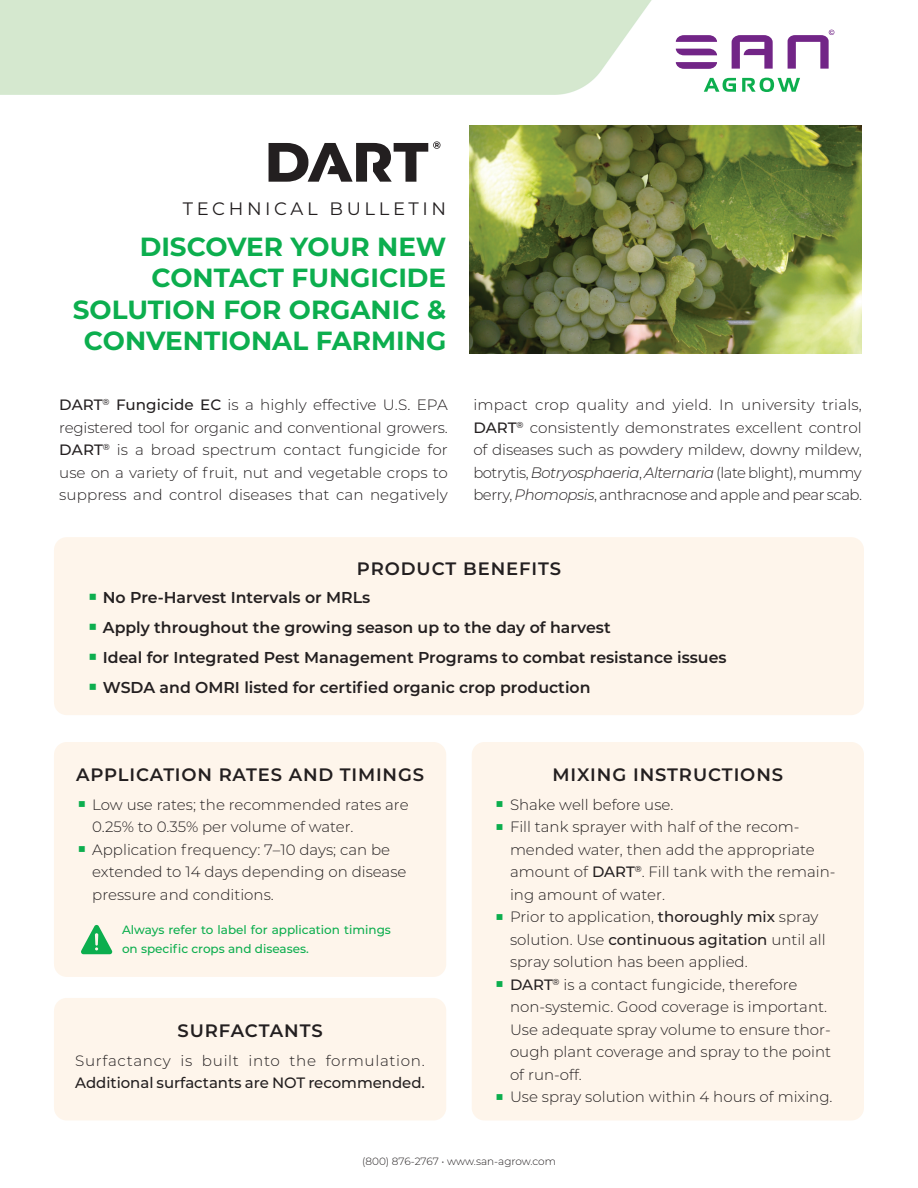
<style>
.page{position:relative;width:918px;height:1188px;background:#fff}
.page>*{position:absolute;margin:0;border:0;box-sizing:border-box;transform-origin:0 0}
.t1{font:700 26.25px/31.5px "Montserrat";color:#0cae4e;text-align:right}
.t2{font:600 18px "Montserrat";letter-spacing:.045em;color:#231f20}
.t3{font:18px "Montserrat";letter-spacing:.2em;color:#231f20}
.t4{font:600 15.75px "Montserrat";color:#231f20}
.t5{font:300 15px/22.5px "Montserrat";color:#231f20}
.t6{font:500 15px "Montserrat";letter-spacing:-.005em;color:#231f20}
.t7{font:300 15px "Montserrat";letter-spacing:.045em;color:#231f20}
.t8{font:500 12px/19.5px "Montserrat";color:#0cae4e}
.t9{font:300 10.5px "Montserrat";letter-spacing:-.005em;color:#231f20}
.s1{font-weight:500}
.s2{font-style:italic}
.s3{color:#0cae4e}
.s4{font-weight:500;color:#0cae4e}
</style>
<div class="page">
<div style="left:54px;top:742px;width:392px;height:235px;background:#fef5eb;border-radius:13px"></div>
<div style="left:472px;top:742px;width:392px;height:379px;background:#fef5eb;border-radius:13px"></div>
<div style="left:54px;top:998px;width:392px;height:122px;background:#fef5eb;border-radius:13px"></div>
<svg style="left:81px;top:925px;width:31px;height:29px"></svg>
<div style="left:54px;top:537px;width:810px;height:178px;background:#fef5eb;border-radius:13px"></div>
<img style="left:470px;top:125px;width:392px;height:229px">
<svg style="left:676px;top:35px;width:41px;height:7px"></svg>
<svg style="left:676px;top:49px;width:41px;height:6px"></svg>
<svg style="left:676px;top:62px;width:41px;height:7px"></svg>
<svg style="left:732px;top:35px;width:41px;height:34px"></svg>
<svg style="left:788px;top:30px;width:46px;height:39px"></svg>
<svg style="left:704px;top:78px;width:32px;height:14px"></svg>
<svg style="left:742px;top:78px;width:58px;height:14px"></svg>
<svg style="left:269px;top:141px;width:171px;height:41px"></svg>
<p class="t3" style="left:183px;top:196px;width:265px">TECHNICAL BULLETIN</p>
<h1 class="t1" style="left:73px;top:229px;width:375px">DISCOVER YOUR NEW<br>CONTACT FUNGICIDE<br>SOLUTION FOR ORGANIC &amp;<br>CONVENTIONAL FARMING</h1>
<p class="t5" style="left:59px;top:393px;width:390px;text-align:justify"><span class="s1">DART</span><sup>®</sup> <span class="s1">Fungicide EC</span> is a highly effective U.S. EPA registered tool for organic and conventional growers.<br><span class="s1">DART</span><sup>®</sup> is a broad spectrum contact fungicide for use on a variety of fruit, nut and vegetable crops to suppress and control diseases that can negatively</p>
<p class="t5" style="left:473px;top:393px;width:390px;text-align:justify">impact crop quality and yield. In university trials, <span class="s1">DART</span><sup>®</sup> consistently demonstrates excellent control of diseases such as powdery mildew, downy mildew, botrytis, <span class="s2">Botryosphaeria</span>, <span class="s2">Alternaria</span> (late blight), mummy berry, <span class="s2">Phomopsis</span>, anthracnose and apple and pear scab.</p>
<p class="t2" style="left:357px;top:556px;width:206px">PRODUCT BENEFITS</p>
<p class="t4" style="left:88px;top:586px;width:284px"><span class="s3">■</span> No Pre-Harvest Intervals or MRLs</p>
<p class="t4" style="left:88px;top:616px;width:524px"><span class="s3">■</span> Apply throughout the growing season up to the day of harvest</p>
<p class="t4" style="left:88px;top:646px;width:640px"><span class="s3">■</span> Ideal for Integrated Pest Management Programs to combat resistance issues</p>
<p class="t4" style="left:88px;top:676px;width:504px"><span class="s3">■</span> WSDA and OMRI listed for certified organic crop production</p>
<p class="t2" style="left:76px;top:762px;width:349px">APPLICATION RATES AND TIMINGS</p>
<p class="t5" style="left:92px;top:793px;width:318px;text-indent:-15px"><span class="s3">■</span> Low use rates; the recommended rates are<br>0.25% to 0.35% per volume of water.</p>
<p class="t5" style="left:92px;top:838px;width:316px;text-indent:-15px"><span class="s3">■</span> Application frequency: 7–10 days; can be extended to 14 days depending on disease pressure and conditions.</p>
<p class="t8" style="left:122px;top:919px;width:270px">Always refer to label for application timings on specific crops and diseases.</p>
<p class="t2" style="left:178px;top:1017px;width:147px">SURFACTANTS</p>
<p class="t7" style="left:75px;top:1050px;width:351px">Surfactancy is built into the formulation.</p>
<p class="t6" style="left:75px;top:1072px;width:351px">Additional surfactants are NOT recommended.</p>
<p class="t2" style="left:553px;top:762px;width:232px">MIXING INSTRUCTIONS</p>
<p class="t5" style="left:495px;top:793px;width:180px"><span class="s3">■</span> Shake well before use.</p>
<p class="t5" style="left:510px;top:815px;width:327px;text-indent:-15px"><span class="s3">■</span> Fill tank sprayer with half of the recom&shy;mended water, then add the appropriate amount of <span class="s1">DART</span><sup>®</sup>. Fill tank with the remain&shy;ing amount of water.</p>
<p class="t5" style="left:510px;top:905px;width:317px;text-indent:-15px"><span class="s3">■</span> Prior to application, <span class="s1">thoroughly mix</span> spray solution. Use <span class="s1">continuous agitation</span> until all spray solution has been applied.</p>
<p class="t5" style="left:510px;top:973px;width:323px;text-indent:-15px"><span class="s4">■</span> <span class="s1">DART</span><sup>®</sup> is a contact fungicide, therefore non-systemic. Good coverage is important.<br>Use adequate spray volume to ensure thor&shy;ough plant coverage and spray to the point of run-off.</p>
<p class="t5" style="left:495px;top:1085px;width:339px"><span class="s3">■</span> Use spray solution within 4 hours of mixing.</p>
<p class="t9" style="left:362px;top:1154px;width:195px">(800) 876-2767 • www.san-agrow.com</p>
</div>
